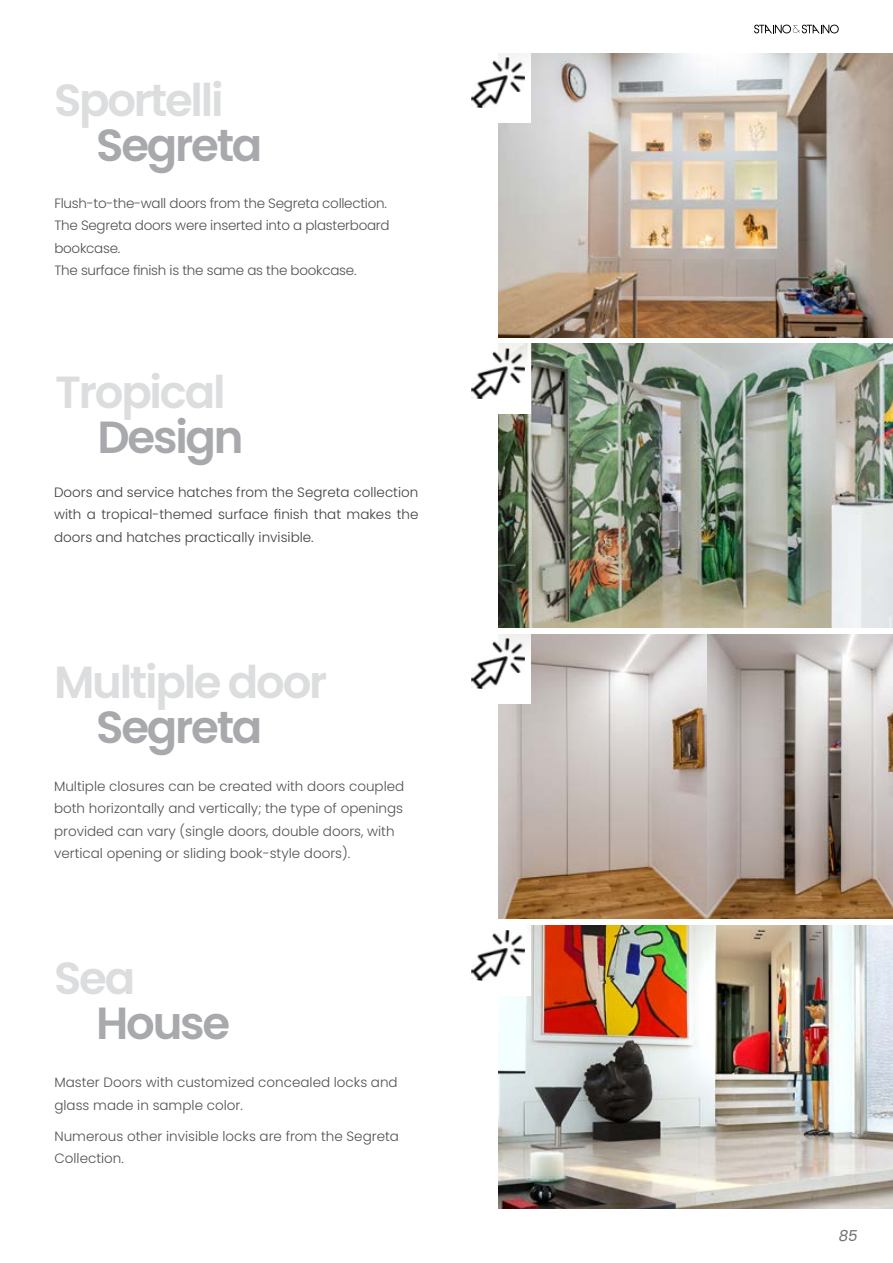
<style>
.page{position:relative;width:893px;height:1263px;background:#fff}
.page>*{position:absolute;margin:0;border:0;box-sizing:border-box;transform-origin:0 0}
.t1{font:600 45px "Poppins";letter-spacing:-.05em;color:#dcddde}
.t2{font:600 45px "Poppins";letter-spacing:-.05em;color:#a7a9ac}
.t3{font:italic 15px "Poppins";color:#6d6e71}
.t4{font:300 13.5px/22.5px "Poppins";color:#515254}
.t5{font:300 13.5px/22.5px "Poppins";letter-spacing:-.02em;color:#515254}
.t6{font:300 13.5px/22.5px "Poppins";color:#414042;text-align:justify}
</style>
<div class="page">
<svg style="left:754px;top:24px;width:85px;height:10px"></svg>
<img style="left:499px;top:344px;width:394px;height:283px">
<img style="left:499px;top:634px;width:394px;height:284px">
<img style="left:499px;top:925px;width:394px;height:284px">
<img style="left:499px;top:54px;width:394px;height:283px">
<div style="left:457px;top:52px;width:74px;height:71px;background:#fff"></div>
<img style="left:471px;top:55px;width:54px;height:53px">
<div style="left:457px;top:344px;width:74px;height:70px;background:#fff"></div>
<img style="left:471px;top:346px;width:55px;height:53px">
<div style="left:457px;top:633px;width:74px;height:71px;background:#fff"></div>
<img style="left:471px;top:636px;width:55px;height:53px">
<div style="left:457px;top:925px;width:74px;height:71px;background:#fff"></div>
<img style="left:471px;top:930px;width:54px;height:51px">
<h1 class="t1" style="left:54px;top:74px;width:171px">Sportelli</h1>
<h1 class="t2" style="left:96px;top:119px;width:168px">Segreta</h1>
<p class="t5" style="left:54px;top:192px;width:337px">Flush-to-the-wall doors from the Segreta collection.<br>The Segreta doors were inserted into a plasterboard bookcase.<br>The surface finish is the same as the bookcase.</p>
<h1 class="t1" style="left:55px;top:367px;width:172px">Tropical</h1>
<h1 class="t2" style="left:98px;top:412px;width:148px">Design</h1>
<p class="t6" style="left:54px;top:481px;width:366px">Doors and service hatches from the Segreta collection with a tropical-themed surface finish that makes the doors and hatches practically invisible.</p>
<h1 class="t1" style="left:54px;top:656px;width:275px">Multiple door</h1>
<h1 class="t2" style="left:96px;top:701px;width:168px">Segreta</h1>
<p class="t4" style="left:54px;top:775px;width:352px">Multiple closures can be created with doors coupled both horizontally and vertically; the type of openings provided can vary (single doors, double doors, with vertical opening or sliding book-style doors).</p>
<h1 class="t1" style="left:54px;top:952px;width:83px">Sea</h1>
<h1 class="t2" style="left:96px;top:997px;width:136px">House</h1>
<p class="t4" style="left:54px;top:1071px;width:345px">Master Doors with customized concealed locks and glass made in sample color.</p>
<p class="t4" style="left:54px;top:1125px;width:346px">Numerous other invisible locks are from the Segreta<br>Collection.</p>
<p class="t3" style="left:839px;top:1227px;width:20px">85</p>
</div>
